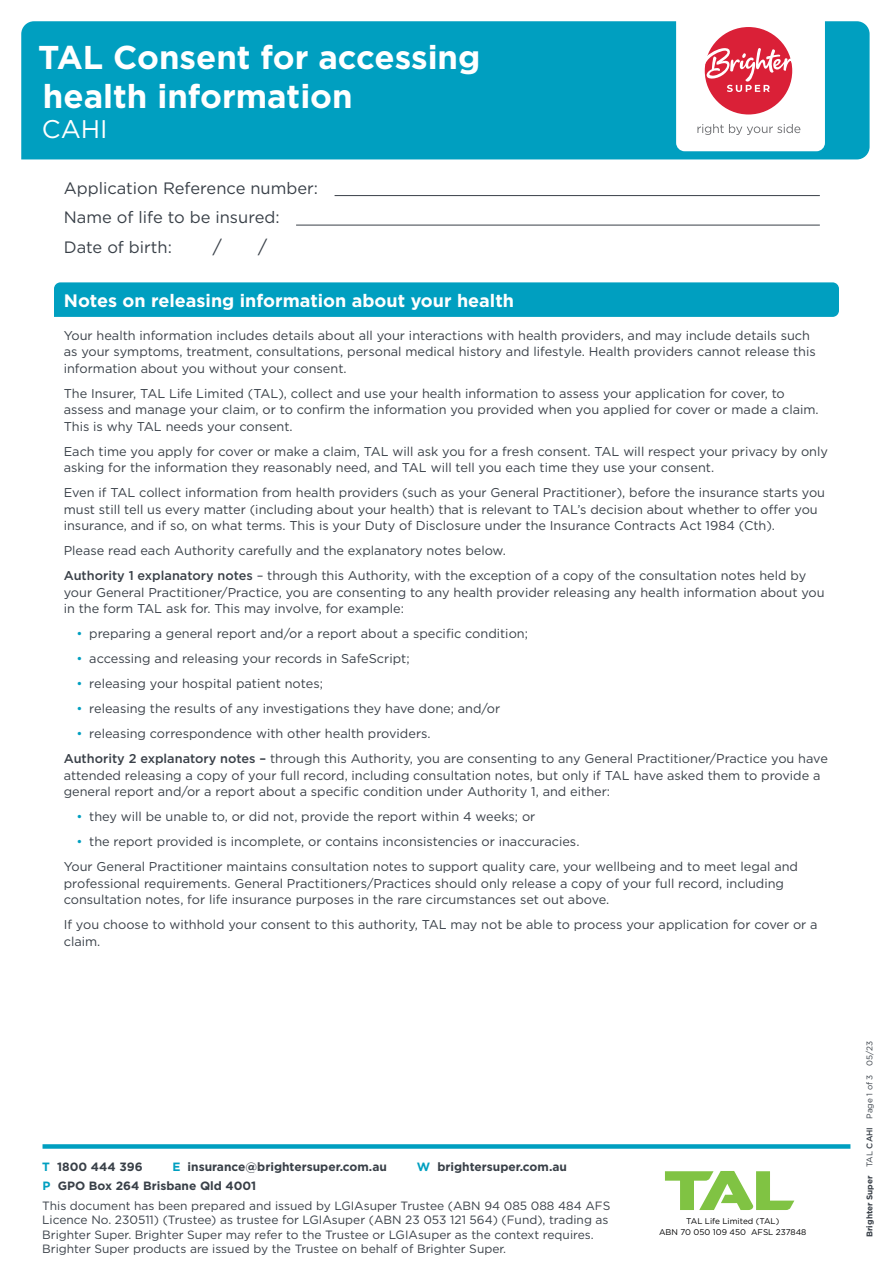
<style>
.page{position:relative;width:893px;height:1263px;background:#fff}
.page>*{position:absolute;margin:0;border:0;box-sizing:border-box;transform-origin:0 0}
.t1{font:700 33px/39.6px "Gotham";color:#fff}
.t2{font:25.5px "Gotham";color:#fff}
.t3{font:700 18px "Gotham";color:#fff}
.t4{font:18px "Gotham";color:#394048}
.t5{font:16.5px/29.5px "Gotham";color:#394048}
.t6{font:12.75px/16.5px "Gotham";color:#394048}
.t7{font:12px/14.4px "Gotham";color:#394048}
.t8{font:700 12px "Gotham";color:#394048}
.t9{font:8.25px/11.2px "Gotham";color:#000;text-align:center}
.t10{font:8.25px "Gotham";color:#394048}
.s1{font-weight:500}
.s2{color:#009fc0}
.s3{font-weight:700;color:#009fc0}
.s4{font-weight:700}
</style>
<div class="page">
<div style="left:43px;top:1144px;width:807px;height:5px;background:#009fc0"></div>
<svg style="left:665px;top:1171px;width:129px;height:39px"></svg>
<hr style="left:335px;top:195px;width:485px;height:1px;background:#394048">
<hr style="left:296px;top:225px;width:524px;height:1px;background:#394048">
<div style="left:21px;top:21px;width:849px;height:138px;background:#009fc0"></div>
<div style="left:676px;top:7px;width:149px;height:144px;background:#fff;border-radius:9px"></div>
<div style="left:705px;top:27px;width:87px;height:87px;background:#da2037;border-radius:50%"></div>
<svg style="left:704px;top:47px;width:89px;height:45px"></svg>
<svg style="left:697px;top:124px;width:103px;height:11px"></svg>
<div style="left:54px;top:282px;width:785px;height:35px;background:#009fc0"></div>
<h1 class="t1" style="left:38px;top:37px;width:444px">TAL Consent for accessing health information</h1>
<h2 class="t2" style="left:42px;top:113px;width:67px">CAHI</h2>
<p class="t5" style="left:64px;top:173px;width:256px">Application Reference number:<br>Name of life to be insured:<br>Date of birth:</p>
<h3 class="t4" style="left:213px;top:235px;width:11px">/</h3>
<h3 class="t4" style="left:258px;top:235px;width:11px">/</h3>
<h3 class="t3" style="left:64px;top:289px;width:452px">Notes on releasing information about your health</h3>
<p class="t6" style="left:64px;top:327px;width:754px">Your health information includes details about all your interactions with health providers, and may include details such as your symptoms, treatment, consultations, personal medical history and lifestyle. Health providers cannot release this information about you without your consent.</p>
<p class="t6" style="left:64px;top:385px;width:756px">The Insurer, TAL Life Limited (TAL), collect and use your health information to assess your application for cover, to assess and manage your claim, or to confirm the information you provided when you applied for cover or made a claim.<br>This is why TAL needs your consent.</p>
<p class="t6" style="left:64px;top:443px;width:766px">Each time you apply for cover or make a claim, TAL will ask you for a fresh consent. TAL will respect your privacy by only asking for the information they reasonably need, and TAL will tell you each time they use your consent.</p>
<p class="t6" style="left:64px;top:484px;width:763px">Even if TAL collect information from health providers (such as your General Practitioner), before the insurance starts you must still tell us every matter (including about your health) that is relevant to TAL’s decision about whether to offer you insurance, and if so, on what terms. This is your Duty of Disclosure under the Insurance Contracts Act 1984 (Cth).</p>
<p class="t6" style="left:64px;top:538px;width:744px;line-height:25px">Please read each Authority carefully and the explanatory notes below.<br><span class="s1">Authority 1 explanatory notes</span> – through this Authority, with the exception of a copy of the consultation notes held by</p>
<p class="t6" style="left:64px;top:584px;width:762px">your General Practitioner/Practice, you are consenting to any health provider releasing any health information about you in the form TAL ask for. This may involve, for example:</p>
<p class="t6" style="left:77px;top:625px;width:453px"><span class="s2">•</span> preparing a general report and/or a report about a specific condition;</p>
<p class="t6" style="left:77px;top:650px;width:335px"><span class="s2">•</span> accessing and releasing your records in SafeScript;</p>
<p class="t6" style="left:77px;top:675px;width:248px"><span class="s2">•</span> releasing your hospital patient notes;</p>
<p class="t6" style="left:77px;top:700px;width:425px"><span class="s2">•</span> releasing the results of any investigations they have done; and/or</p>
<p class="t6" style="left:64px;top:721px;width:766px;line-height:25px;text-indent:13px"><span class="s2">•</span> releasing correspondence with other health providers.<br><span class="s1">Authority 2 explanatory notes –</span> through this Authority, you are consenting to any General Practitioner/Practice you have</p>
<p class="t6" style="left:64px;top:767px;width:758px">attended releasing a copy of your full record, including consultation notes, but only if TAL have asked them to provide a general report and/or a report about a specific condition under Authority 1, and either:</p>
<p class="t6" style="left:77px;top:808px;width:460px"><span class="s2">•</span> they will be unable to, or did not, provide the report within 4 weeks; or</p>
<p class="t6" style="left:64px;top:829px;width:736px;line-height:25px;text-indent:13px"><span class="s2">•</span> the report provided is incomplete, or contains inconsistencies or inaccuracies.<br>Your General Practitioner maintains consultation notes to support quality care, your wellbeing and to meet legal and</p>
<p class="t6" style="left:64px;top:875px;width:722px">professional requirements. General Practitioners/Practices should only release a copy of your full record, including consultation notes, for life insurance purposes in the rare circumstances set out above.</p>
<p class="t6" style="left:64px;top:916px;width:755px">If you choose to withhold your consent to this authority, TAL may not be able to process your application for cover or a claim.</p>
<p class="t8" style="left:42px;top:1159px;width:102px"><span class="s2">T</span> 1800 444 396</p>
<p class="t8" style="left:172px;top:1159px;width:216px"><span class="s2">E</span> insurance@brightersuper.com.au</p>
<p class="t8" style="left:417px;top:1159px;width:152px"><span class="s2">W</span> brightersuper.com.au</p>
<p class="t7" style="left:42px;top:1176px;width:570px;line-height:19.5px"><span class="s3">P</span> <span class="s4">GPO Box 264 Brisbane Qld 4001<br></span>This document has been prepared and issued by LGIAsuper Trustee (ABN 94 085 088 484 AFS</p>
<p class="t7" style="left:42px;top:1213px;width:568px">Licence No. 230511) (Trustee) as trustee for LGIAsuper (ABN 23 053 121 564) (Fund), trading as<br>Brighter Super. Brighter Super may refer to the Trustee or LGIAsuper as the context requires.<br>Brighter Super products are issued by the Trustee on behalf of Brighter Super.</p>
<p class="t9" style="left:659px;top:1215px;width:149px">TAL Life Limited (TAL)<br>ABN 70 050 109 450 AFSL 237848</p>
<p class="t10" style="left:864px;top:1237px;width:197px;rotate:-90deg"><span class="s4">Brighter Super</span> TAL <span class="s1">CAHI</span> Page 1 of 3 05/23</p>
</div>
